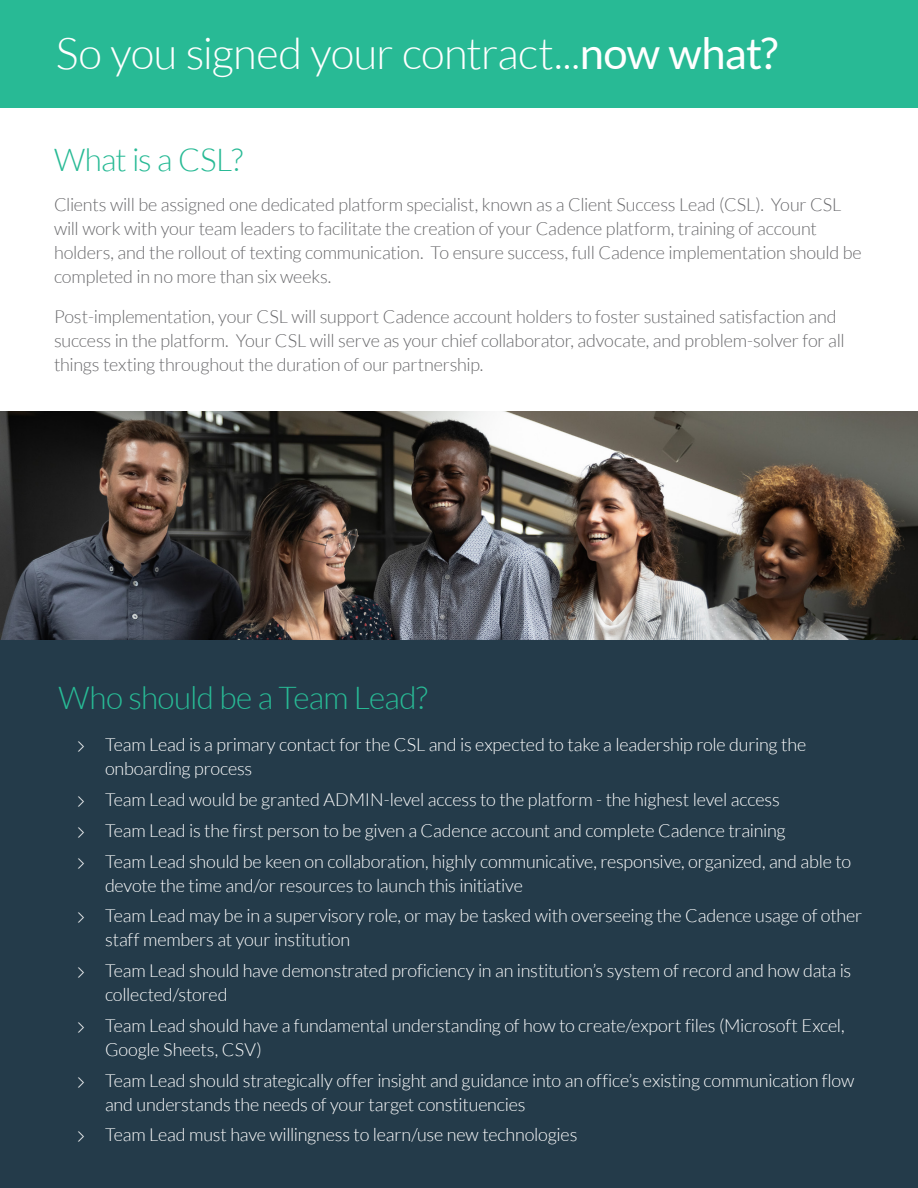
<style>
.page{position:relative;width:918px;height:1188px;background:#fff}
.page>*{position:absolute;margin:0;border:0;box-sizing:border-box;transform-origin:0 0}
.t1{font:300 43.5px "Lato";letter-spacing:-.015em;color:#fff}
.t2{font:300 31.5px "Lato";letter-spacing:-.025em;color:#28ba95}
.t3{font:300 18px/24px "Lato";letter-spacing:-.015em;color:#fff}
.t4{font:300 18px/24px "Lato";letter-spacing:-.015em;color:#69696c}
.s1{font-weight:400}
</style>
<div class="page">
<div style="left:0;top:640px;width:918px;height:548px;background:#243b4a"></div>
<img style="left:0;top:412px;width:918px;height:228px">
<div style="left:0;top:0;width:918px;height:108px;background:#28ba95"></div>
<p class="t1" style="left:56px;top:30px;width:724px">So you signed your contract...<span class="s1">now what?</span></p>
<p class="t2" style="left:54px;top:143px;width:191px">What is a CSL?</p>
<p class="t4" style="left:54px;top:193px;width:809px">Clients will be assigned one dedicated platform specialist, known as a Client Success Lead (CSL). Your CSL will work with your team leaders to facilitate the creation of your Cadence platform, training of account holders, and the rollout of texting communication. To ensure success, full Cadence implementation should be completed in no more than six weeks.</p>
<p class="t4" style="left:54px;top:305px;width:792px">Post-implementation, your CSL will support Cadence account holders to foster sustained satisfaction and success in the platform. Your CSL will serve as your chief collaborator, advocate, and problem-solver for all things texting throughout the duration of our partnership.</p>
<p class="t2" style="left:59px;top:681px;width:371px">Who should be a Team Lead?</p>
<p class="t3" style="left:105px;top:733px;width:703px">Team Lead is a primary contact for the CSL and is expected to take a leadership role during the onboarding process</p>
<p class="t3" style="left:105px;top:788px;width:676px">Team Lead would be granted ADMIN-level access to the platform - the highest level access</p>
<p class="t3" style="left:105px;top:818px;width:682px">Team Lead is the first person to be given a Cadence account and complete Cadence training</p>
<p class="t3" style="left:105px;top:849px;width:748px">Team Lead should be keen on collaboration, highly communicative, responsive, organized, and able to devote the time and/or resources to launch this initiative</p>
<p class="t3" style="left:105px;top:904px;width:759px">Team Lead may be in a supervisory role, or may be tasked with overseeing the Cadence usage of other staff members at your institution</p>
<p class="t3" style="left:105px;top:959px;width:748px">Team Lead should have demonstrated proficiency in an institution’s system of record and how data is collected/stored</p>
<p class="t3" style="left:105px;top:1013px;width:741px">Team Lead should have a fundamental understanding of how to create/export files (Microsoft Excel,<br>Google Sheets, CSV)</p>
<p class="t3" style="left:105px;top:1068px;width:751px">Team Lead should strategically offer insight and guidance into an office’s existing communication flow and understands the needs of your target constituencies</p>
<p class="t3" style="left:105px;top:1123px;width:474px">Team Lead must have willingness to learn/use new technologies</p>
</div>
